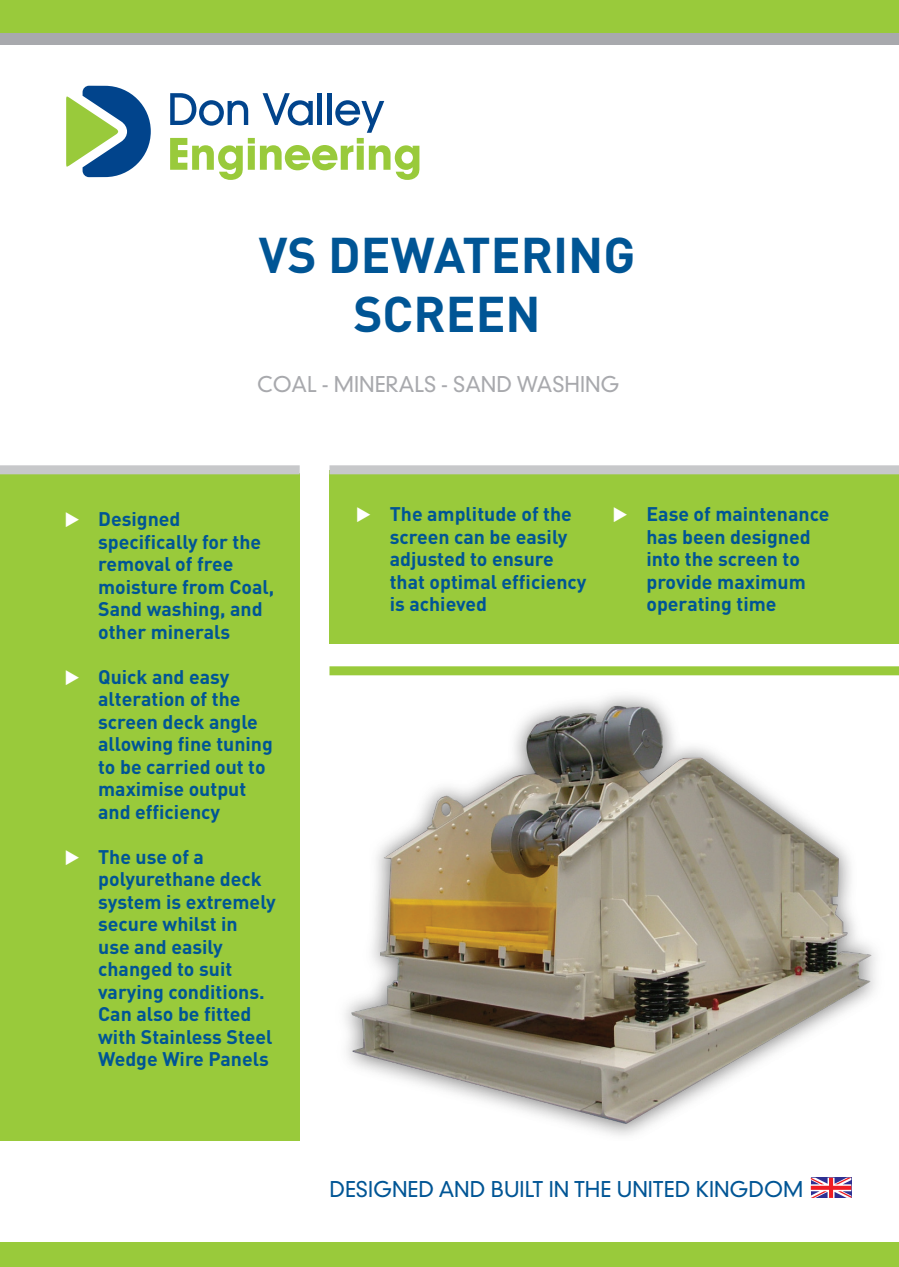
<style>
.page{position:relative;width:899px;height:1267px;background:#fff}
.page>*{position:absolute;margin:0;border:0;box-sizing:border-box;transform-origin:0 0}
.t1{font:700 49.5px/58.5px "DIN";letter-spacing:.02em;color:#005595;text-align:center}
.t2{font:300 21px "DIN Neuzeit Grotesk";color:#005595}
.t3{font:300 21px "DIN Neuzeit Grotesk";color:#a8a9ad}
.t4{font:700 19.5px/22.5px "DIN";color:#005595}
.s1{color:#fff}
</style>
<div class="page">
<div style="left:0;top:473px;width:300px;height:667px;background:#99ca3b"></div>
<div style="left:329px;top:470px;width:570px;height:173px;background:#99ca3b"></div>
<img style="left:329px;top:675px;width:570px;height:461px">
<div style="left:0;top:1242px;width:899px;height:25px;background:#99ca3b"></div>
<div style="left:0;top:0;width:899px;height:44px;background:#a8a9ad"></div>
<div style="left:0;top:0;width:899px;height:32px;background:#99ca3b"></div>
<svg style="left:170px;top:93px;width:249px;height:87px"></svg>
<svg style="left:66px;top:86px;width:85px;height:91px"></svg>
<div style="left:0;top:465px;width:300px;height:9px;background:#c7c8ca"></div>
<div style="left:329px;top:465px;width:570px;height:9px;background:#c7c8ca"></div>
<div style="left:329px;top:666px;width:570px;height:9px;background:#99ca3b"></div>
<svg style="left:811px;top:1177px;width:40px;height:21px"></svg>
<h1 class="t1" style="left:259px;top:224px;width:378px">VS Dewatering<br>Screen</h1>
<p class="t3" style="left:257px;top:372px;width:364px">COAL - MINERALS - SAND WASHING</p>
<p class="t4" style="left:98px;top:507px;width:178px;text-indent:-34px"><span class="s1">◆</span> Designed specifically for the removal of free moisture from Coal,<br>Sand washing, and other minerals</p>
<p class="t4" style="left:98px;top:664px;width:176px;text-indent:-34px"><span class="s1">◆</span> Quick and easy alteration of the screen deck angle allowing fine tuning to be carried out to maximise output and efficiency</p>
<p class="t4" style="left:98px;top:844px;width:179px;text-indent:-34px"><span class="s1">◆</span> The use of a polyurethane deck system is extremely secure whilst in<br>use and easily changed to suit varying conditions.<br>Can also be fitted with Stainless Steel<br>Wedge Wire Panels</p>
<p class="t4" style="left:390px;top:502px;width:198px;text-indent:-34px"><span class="s1">◆</span> The amplitude of the screen can be easily adjusted to ensure that optimal efficiency is achieved</p>
<p class="t4" style="left:646px;top:502px;width:184px;text-indent:-34px"><span class="s1">◆</span> Ease of maintenance has been designed into the screen to provide maximum operating time</p>
<p class="t2" style="left:329px;top:1177px;width:475px">DESIGNED AND BUILT IN THE UNITED KINGDOM</p>
</div>
